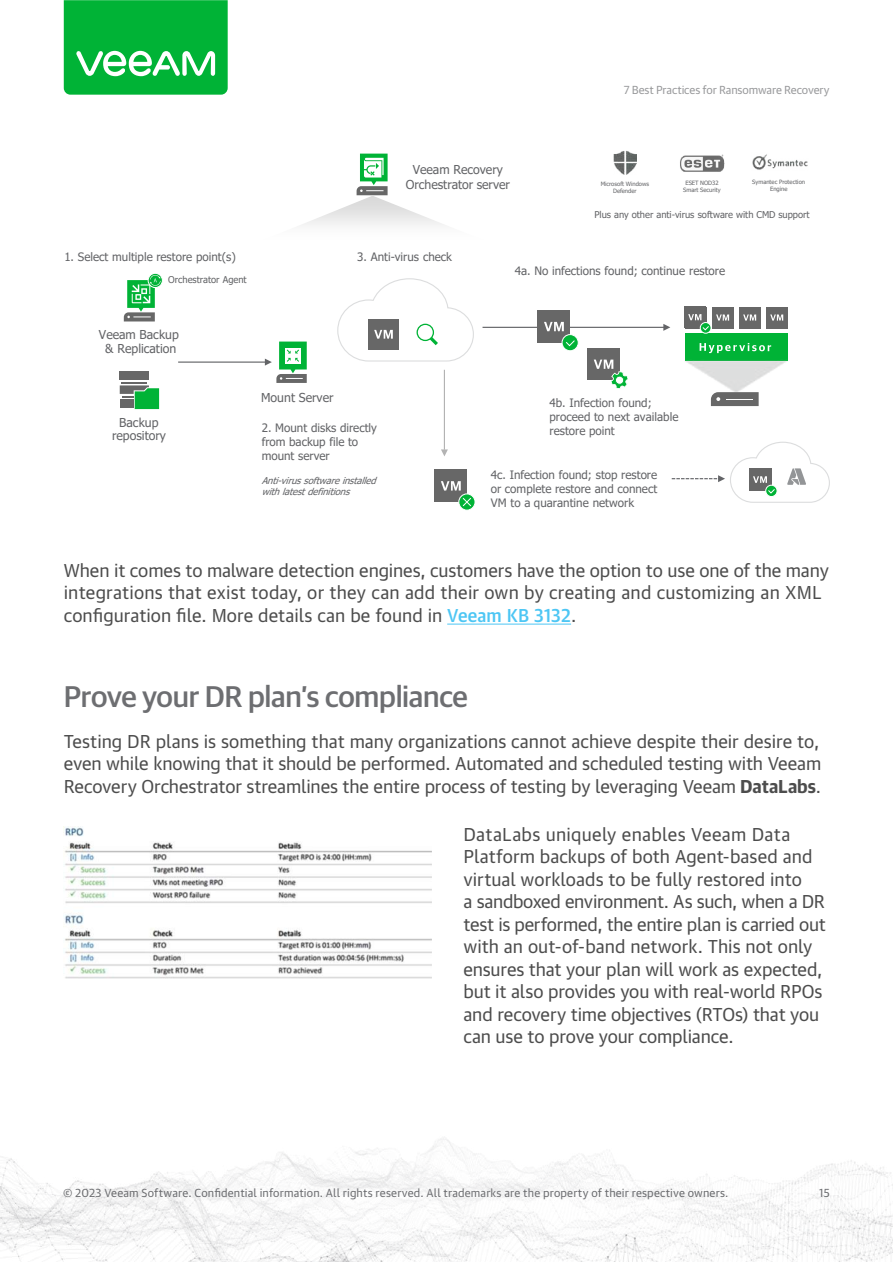
<style>
.page{position:relative;width:893px;height:1263px;background:#fff}
.page>*{position:absolute;margin:0;border:0;box-sizing:border-box;transform-origin:0 0}
.t1{font:500 30px "Guardian Sans Cy";letter-spacing:-.01em;color:#6d6e71}
.t2{font:18px/22.5px "Guardian Text Sans Cy";letter-spacing:-.005em;color:#4d4d4d}
.t3{font:12.3px/14.7px "Tahoma";color:#636467;text-align:center}
.t4{font:11.55px/14px "Tahoma";color:#636467}
.t5{font:11.25px "Guardian Text Sans Cy";letter-spacing:.015em;color:#6d6e71}
.t6{font:11.25px "Guardian Text Sans Cy";letter-spacing:-.01em;color:#999a9c}
.t7{font:9.3px "Tahoma";letter-spacing:-.005em;color:#636467}
.t8{font:italic 9.3px/11.1px "Tahoma";color:#636467}
.t9{font:5.85px/7.1px "Tahoma";color:#636467;text-align:center}
.s1{font-weight:500;color:#4dc6f4}
.s2{font-weight:700}
</style>
<div class="page">
<svg style="left:64px;top:0;width:164px;height:95px;background:#1bbb4b"></svg>
<img style="left:0;top:926px;width:893px;height:335px">
<hr style="left:447px;top:624px;width:124px;height:1px;background:#4dc6f4">
<img style="left:614px;top:151px;width:22px;height:23px">
<img style="left:680px;top:154px;width:45px;height:18px">
<img style="left:752px;top:154px;width:56px;height:16px">
<div style="left:120px;top:372px;width:29px;height:8px;background:#676767"></div>
<hr style="left:122px;top:382px;width:25px;height:2px;background:#676767">
<svg style="left:120px;top:385px;width:39px;height:24px"></svg>
<hr style="left:178px;top:361px;width:88px;height:2px;background:#636467">
<svg style="left:265px;top:342px;width:42px;height:41px"></svg>
<svg style="left:337px;top:278px;width:137px;height:84px"></svg>
<hr style="left:483px;top:327px;width:181px;height:1px;background:#636467">
<svg style="left:663px;top:324px;width:7px;height:7px"></svg>
<div style="left:538px;top:310px;width:32px;height:33px;background:#676767"></div>
<svg style="left:544px;top:322px;width:20px;height:9px"></svg>
<svg style="left:562px;top:335px;width:16px;height:16px"></svg>
<div style="left:562px;top:334px;width:17px;height:17px;border:1px solid #fff;border-radius:50%"></div>
<svg style="left:565px;top:340px;width:10px;height:7px"></svg>
<div style="left:712px;top:307px;width:21px;height:21px;background:#676767"></div>
<svg style="left:716px;top:314px;width:13px;height:7px"></svg>
<div style="left:739px;top:307px;width:21px;height:21px;background:#676767"></div>
<svg style="left:743px;top:314px;width:13px;height:7px"></svg>
<div style="left:766px;top:307px;width:21px;height:21px;background:#676767"></div>
<svg style="left:770px;top:314px;width:13px;height:7px"></svg>
<div style="left:685px;top:334px;width:102px;height:27px;background:#00b336"></div>
<img style="left:685px;top:360px;width:103px;height:32px">
<svg style="left:700px;top:343px;width:71px;height:10px"></svg>
<svg style="left:711px;top:392px;width:48px;height:14px"></svg>
<div style="left:684px;top:306px;width:22px;height:22px;background:#676767"></div>
<div style="left:700px;top:322px;width:11px;height:11px;border:1px solid #fff;border-radius:50%"></div>
<svg style="left:688px;top:314px;width:21px;height:17px"></svg>
<hr style="left:444px;top:370px;width:1px;height:79px;background:#676767">
<svg style="left:441px;top:449px;width:7px;height:7px"></svg>
<div style="left:435px;top:470px;width:32px;height:32px;background:#676767"></div>
<svg style="left:441px;top:481px;width:20px;height:9px"></svg>
<svg style="left:459px;top:494px;width:16px;height:16px"></svg>
<div style="left:458px;top:493px;width:17px;height:18px;border:1px solid #fff;border-radius:50%"></div>
<svg style="left:462px;top:497px;width:10px;height:10px"></svg>
<div style="left:588px;top:348px;width:32px;height:32px;background:#676767"></div>
<svg style="left:587px;top:359px;width:41px;height:30px"></svg>
<svg style="left:302px;top:154px;width:142px;height:71px"></svg>
<div style="left:148px;top:273px;width:14px;height:15px;background:#f7fcf8;border-radius:50%"></div>
<div style="left:148px;top:273px;width:15px;height:15px;border:1px solid #fff;border-radius:50%"></div>
<svg style="left:124px;top:274px;width:37px;height:47px"></svg>
<svg style="left:672px;top:441px;width:158px;height:62px"></svg>
<img style="left:64px;top:827px;width:367px;height:151px">
<p class="t6" style="left:624px;top:81px;width:207px">7 Best Practices for Ransomware Recovery</p>
<p class="t4" style="left:64px;top:250px;width:173px">1. Select multiple restore point(s)</p>
<p class="t7" style="left:168px;top:274px;width:80px">Orchestrator Agent</p>
<p class="t3" style="left:406px;top:163px;width:106px">Veeam Recovery<br>Orchestrator server</p>
<p class="t4" style="left:357px;top:250px;width:96px">3. Anti-virus check</p>
<p class="t9" style="left:601px;top:180px;width:50px">Microsoft Windows<br>Defender</p>
<p class="t9" style="left:683px;top:180px;width:39px">ESET NOD32<br>Smart Security</p>
<p class="t9" style="left:752px;top:179px;width:54px">Symantec Protection<br>Engine</p>
<p class="t7" style="left:594px;top:209px;width:217px">Plus any other anti-virus software with CMD support</p>
<p class="t4" style="left:515px;top:265px;width:212px">4a. No infections found; continue restore</p>
<p class="t3" style="left:99px;top:328px;width:81px">Veeam Backup &amp; Replication</p>
<p class="t3" style="left:112px;top:417px;width:55px;line-height:13px">Backup repository</p>
<p class="t3" style="left:261px;top:391px;width:74px">Mount Server</p>
<p class="t4" style="left:262px;top:421px;width:117px">2. Mount disks directly from backup file to mount server</p>
<p class="t8" style="left:262px;top:476px;width:120px">Anti-virus software installed with latest definitions</p>
<p class="t4" style="left:550px;top:397px;width:130px">4b. Infection found; proceed to next available restore point</p>
<p class="t4" style="left:491px;top:469px;width:168px;text-align:justify">4c. Infection found; stop restore or complete restore and connect VM to a quarantine network</p>
<p class="t2" style="left:64px;top:557px;width:767px">When it comes to malware detection engines, customers have the option to use one of the many integrations that exist today, or they can add their own by creating and customizing an XML configuration file. More details can be found in <span class="s1">Veeam KB 3132</span>.</p>
<h1 class="t1" style="left:64px;top:675px;width:406px">Prove your DR plan’s compliance</h1>
<p class="t2" style="left:64px;top:728px;width:759px;text-align:justify">Testing DR plans is something that many organizations cannot achieve despite their desire to, even while knowing that it should be performed. Automated and scheduled testing with Veeam Recovery Orchestrator streamlines the entire process of testing by leveraging Veeam <span class="s2">DataLabs</span>.</p>
<p class="t2" style="left:463px;top:821px;width:364px">DataLabs uniquely enables Veeam Data Platform backups of both Agent-based and virtual workloads to be fully restored into<br>a sandboxed environment. As such, when a DR test is performed, the entire plan is carried out with an out-of-band network. This not only ensures that your plan will work as expected, but it also provides you with real-world RPOs and recovery time objectives (RTOs) that you can use to prove your compliance.</p>
<p class="t5" style="left:63px;top:1184px;width:667px">© 2023 Veeam Software. Confidential information. All rights reserved. All trademarks are the property of their respective owners.</p>
<p class="t5" style="left:819px;top:1184px;width:12px">15</p>
</div>
